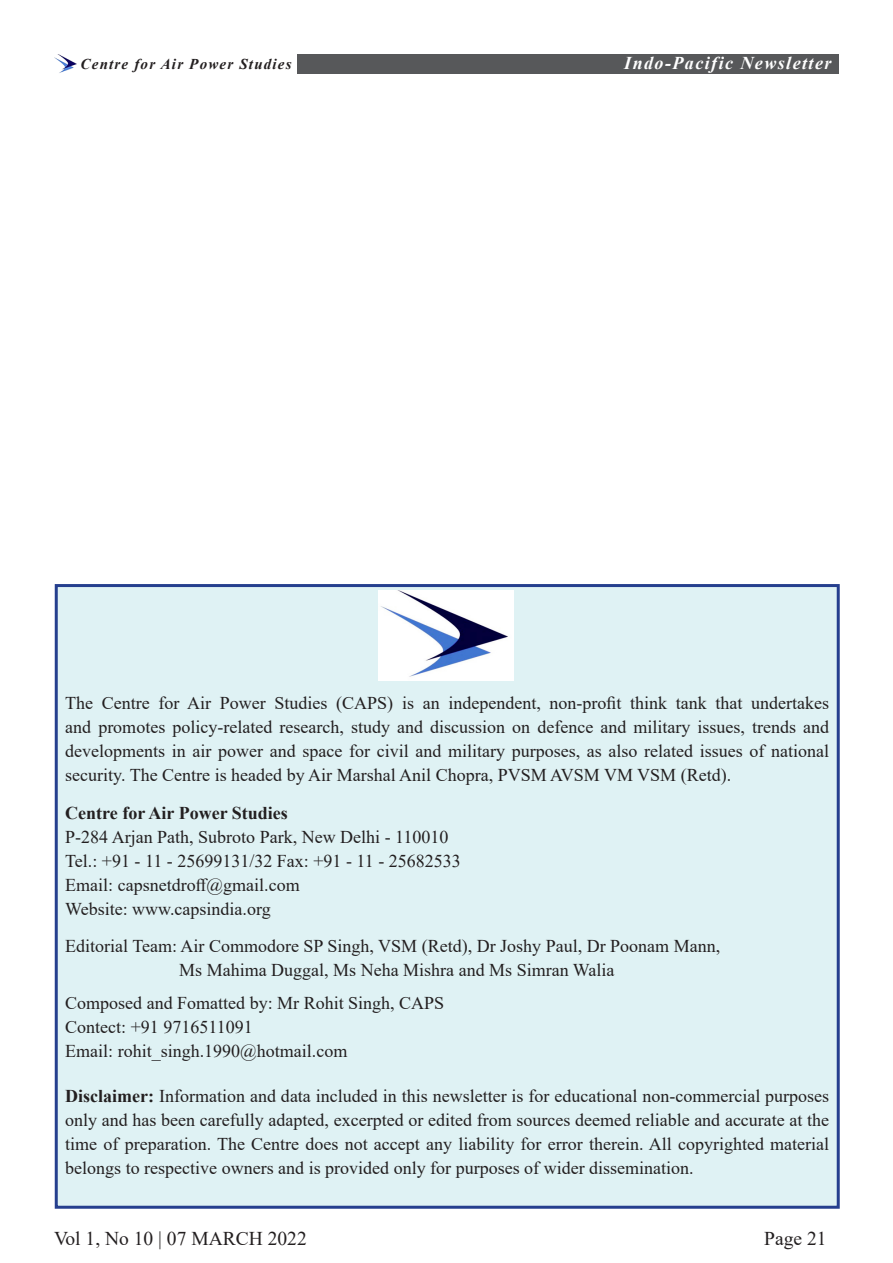
<style>
.page{position:relative;width:893px;height:1263px;background:#fff}
.page>*{position:absolute;margin:0;border:0;box-sizing:border-box;transform-origin:0 0}
.t1{font:19.5px "Times New Roman";color:#231f20}
.t2{font:18px/24px "Times New Roman";color:#231f20;text-align:justify}
.t3{font:700 18px "Times New Roman";color:#231f20}
.t4{font:italic 700 18px "Times New Roman";letter-spacing:.08em;color:#fff}
.t5{font:italic 700 15px "Times New Roman";letter-spacing:.08em;color:#231f20}
.s1{font-weight:700}
</style>
<div class="page">
<img style="left:54px;top:54px;width:22px;height:19px">
<div style="left:297px;top:54px;width:542px;height:20px;background:#57585a"></div>
<div style="left:56px;top:585px;width:782px;height:622px;background:#dff2f4"></div>
<div style="left:55px;top:584px;width:785px;height:625px;border:3px solid #253f8e"></div>
<img style="left:378px;top:590px;width:135px;height:90px">
<p class="t5" style="left:81px;top:54px;width:213px">Centre for Air Power Studies</p>
<p class="t4" style="left:624px;top:51px;width:209px">Indo-Pacific Newsletter</p>
<p class="t2" style="left:65px;top:691px;width:765px">The Centre for Air Power Studies (CAPS) is an independent, non-profit think tank that undertakes and promotes policy-related research, study and discussion on defence and military issues, trends and developments in air power and space for civil and military purposes, as also related issues of national security. The Centre is headed by Air Marshal Anil Chopra, PVSM AVSM VM VSM (Retd).</p>
<p class="t3" style="left:65px;top:800px;width:224px">Centre for Air Power Studies</p>
<p class="t2" style="left:65px;top:824px;width:385px">P-284 Arjan Path, Subroto Park, New Delhi - 110010</p>
<p class="t2" style="left:65px;top:848px;width:397px">Tel.: +91 - 11 - 25699131/32 Fax: +91 - 11 - 25682533</p>
<p class="t2" style="left:65px;top:872px;width:236px">Email: capsnetdroff@gmail.com</p>
<p class="t2" style="left:65px;top:896px;width:207px">Website: www.capsindia.org</p>
<p class="t2" style="left:65px;top:934px;width:656px">Editorial Team: Air Commodore SP Singh, VSM (Retd), Dr Joshy Paul, Dr Poonam Mann,</p>
<p class="t2" style="left:179px;top:958px;width:437px">Ms Mahima Duggal, Ms Neha Mishra and Ms Simran Walia</p>
<p class="t2" style="left:65px;top:991px;width:381px">Composed and Fomatted by: Mr Rohit Singh, CAPS</p>
<p class="t2" style="left:65px;top:1015px;width:189px">Contect: +91 9716511091</p>
<p class="t2" style="left:65px;top:1039px;width:284px">Email: rohit_singh.1990@hotmail.com</p>
<p class="t2" style="left:65px;top:1084px;width:765px"><span class="s1">Disclaimer:</span> Information and data included in this newsletter is for educational non-commercial purposes only and has been carefully adapted, excerpted or edited from sources deemed reliable and accurate at the time of preparation. The Centre does not accept any liability for error therein. All copyrighted material belongs to respective owners and is provided only for purposes of wider dissemination.</p>
<p class="t1" style="left:54px;top:1225px;width:254px">Vol 1, No 10 | 07 MARCH 2022</p>
<p class="t1" style="left:764px;top:1225px;width:64px">Page 21</p>
</div>
